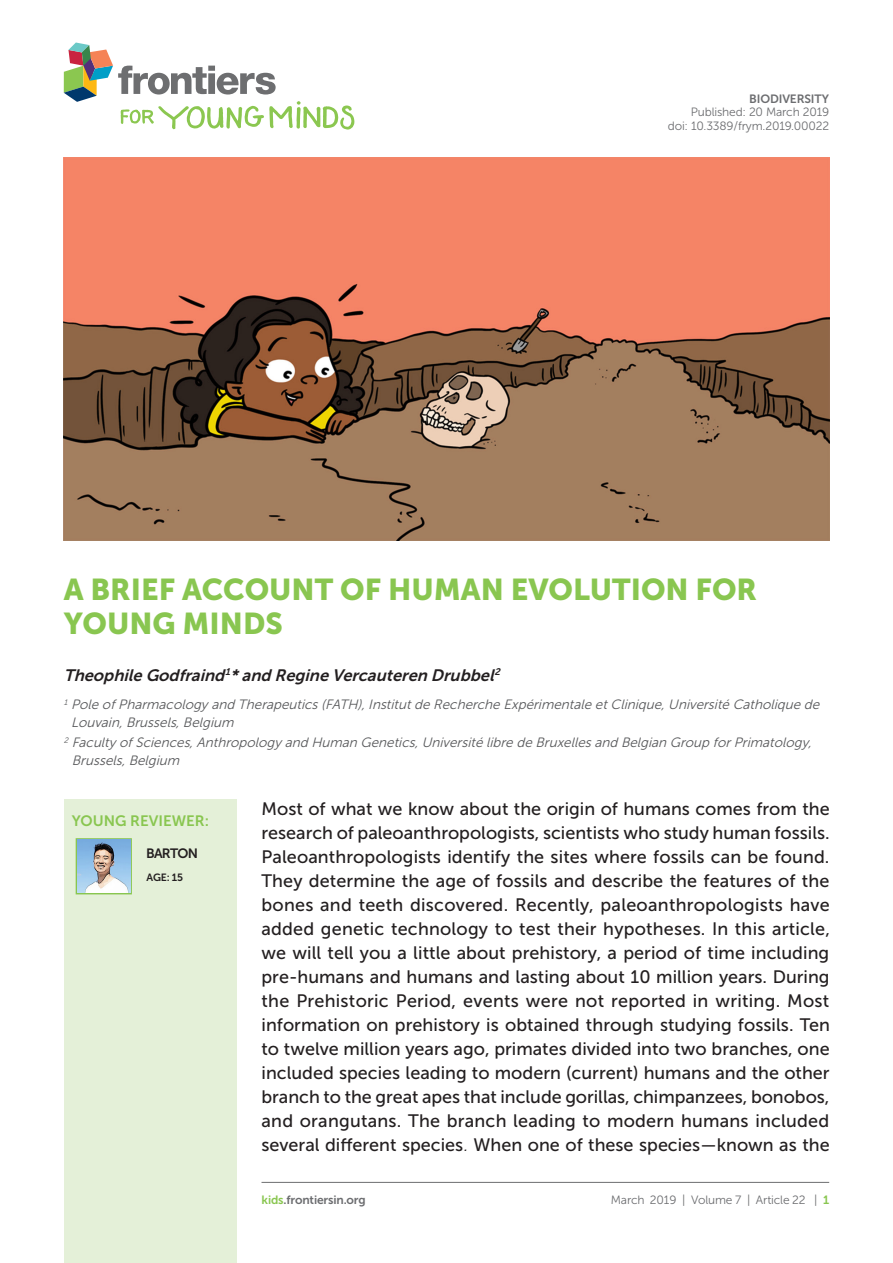
<style>
.page{position:relative;width:893px;height:1263px;background:#fff}
.page>*{position:absolute;margin:0;border:0;box-sizing:border-box;transform-origin:0 0}
.ART_kids_title{font:30px/34.5px "Museo Sans 900";color:#89c650}
.ART_kids_abstract{font:18px/24px "Museo Sans 500";color:#231f20;text-align:justify}
.ART_kids_name{font:italic 16.5px "Museo Sans 700";color:#231f20}
.ART_kids_note_title{font:15px "Museo Sans 700";color:#89c650}
.ART_kids_affiliation{font:italic 13.5px/18px "Museo Sans 300";color:#57585a}
.ART_kids_title4{font:13.5px "Museo Sans 700";letter-spacing:-.05em;color:#231f20}
.t1{font:12px "Museo Sans 300";letter-spacing:-.015em;color:#6c6d70}
.t2{font:12px "Museo Sans 700";letter-spacing:-.01em;color:#6c6d70}
.ART_kids_title4-2{font:10.5px "Museo Sans 700";color:#231f20}
.s1{font-family:"Museo Sans 300";font-style:italic}
.s2{color:#89c650}
.s3{font-family:"Museo Sans 700";color:#89c650}
</style>
<div class="page">
<hr style="left:261px;top:1182px;width:568px;height:1px;background:#6c6d70">
<svg style="left:64px;top:43px;width:290px;height:87px"></svg>
<div style="left:64px;top:800px;width:172px;height:463px;background:#e4f0d8"></div>
<img style="left:64px;top:157px;width:765px;height:383px">
<div style="left:76px;top:838px;width:56px;height:56px;border:2px solid #89c650"></div>
<img style="left:77px;top:840px;width:53px;height:53px">
<p class="t2" style="left:749px;top:92px;width:81px">BIODIVERSITY</p>
<p class="t1" style="left:691px;top:105px;width:140px">Published: 20 March 2019</p>
<p class="t1" style="left:668px;top:119px;width:163px">doi: 10.3389/frym.2019.00022</p>
<p class="ART_kids_title" style="left:64px;top:572px;width:695px">A BRIEF ACCOUNT OF HUMAN EVOLUTION FOR<br>YOUNG MINDS</p>
<p class="ART_kids_name" style="left:64px;top:666px;width:440px">Theophile Godfraind <sup>1</sup>*and Regine Vercauteren Drubbel<sup>2</sup></p>
<p class="ART_kids_affiliation" style="left:71px;top:696px;width:753px;text-indent:-7px"><sup>1</sup> Pole ofPharmacology and Therapeutics(FATH),Institutde Recherche Expérimentale etClinique,Université Catholique de<br>Louvain,Brussels,Belgium</p>
<p class="ART_kids_affiliation" style="left:72px;top:733px;width:745px;text-indent:-8px"><sup>2</sup> Faculty ofSciences,Anthropology and Human Genetics,Université libre de Bruxellesand Belgian Group forPrimatology,<br>Brussels,Belgium</p>
<p class="ART_kids_note_title" style="left:72px;top:812px;width:139px">YOUNG REVIEWER:</p>
<p class="ART_kids_title4" style="left:146px;top:846px;width:54px">BARTON</p>
<p class="ART_kids_title4-2" style="left:146px;top:872px;width:38px">AGE: 15</p>
<p class="ART_kids_abstract" style="left:261px;top:797px;width:570px">Most of what we know about the origin of humans comes from the research of paleoanthropologists, scientists who study human fossils.<br>Paleoanthropologists identify the sites where fossils can be found.<br>They determine the age of fossils and describe the features of the bones and teeth discovered. Recently, paleoanthropologists have added genetic technology to test their hypotheses. In this article, we will tell you a little about prehistory, a period of time including pre-humans and humans and lasting about 10 million years. During the Prehistoric Period, events were not reported in writing. Most information on prehistory is obtained through studying fossils. Ten to twelve million years ago, primates divided into two branches, one included species leading to modern (current) humans and the other branch to the great apes that include gorillas, chimpanzees, bonobos, and orangutans. The branch leading to modern humans included several different species<span class="s1">.</span>When one of these species—known as the</p>
<p class="t2" style="left:261px;top:1193px;width:106px"><span class="s2">kids</span>.frontiersin.org</p>
<p class="t1" style="left:611px;top:1193px;width:220px">March 2019 | Volume 7 | Article 22 | <span class="s3">1</span></p>
</div>
